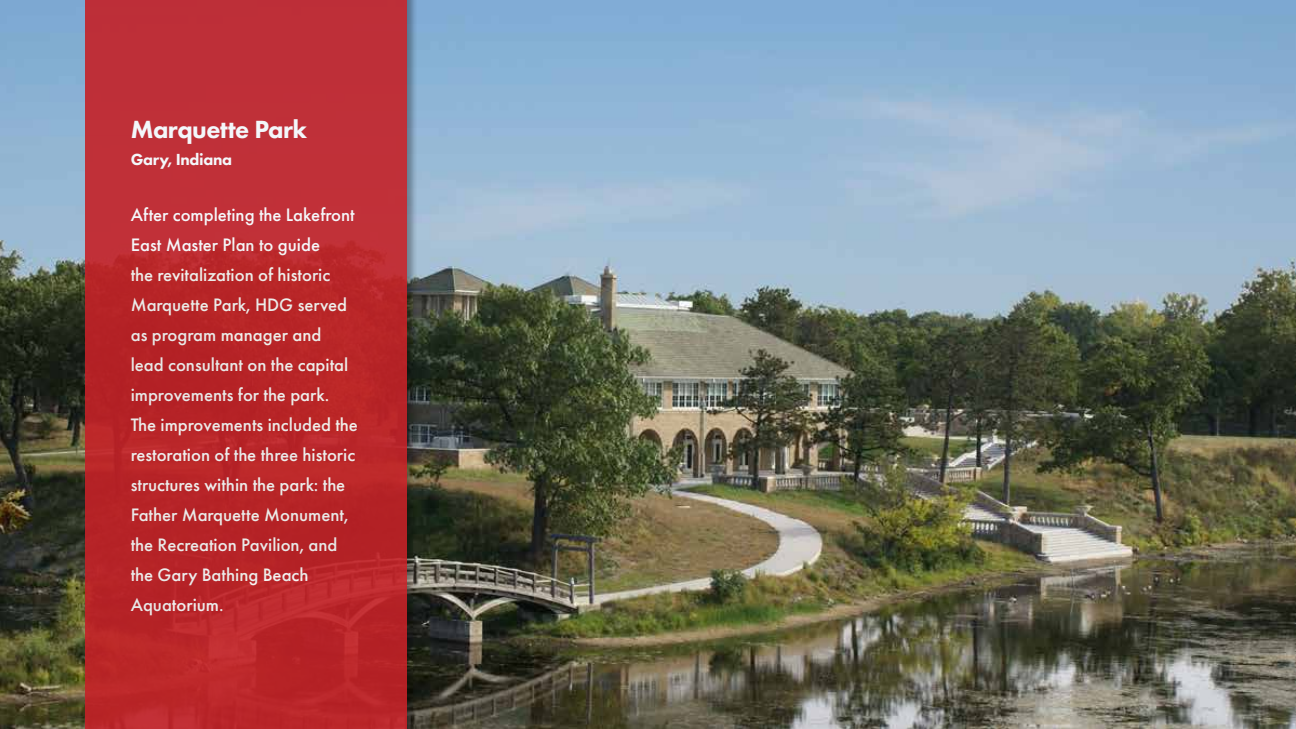
<style>
.page{position:relative;width:1296px;height:729px;background:#fff}
.page>*{position:absolute;margin:0;border:0;box-sizing:border-box;transform-origin:0 0}
.t1{font:800 25.8px "Futura PT";letter-spacing:-.02em;color:#fff}
.t2{font:500 18.75px/30px "Futura PT";color:#fff}
.t3{font:800 16.65px "Futura PT";letter-spacing:-.02em;color:#fff}
</style>
<div class="page">
<img style="left:0;top:0;width:1296px;height:729px">
<div style="left:85px;top:0;width:333px;height:729px;background:#000;opacity:.36"></div>
<div style="left:86px;top:0;width:321px;height:729px;background:linear-gradient(to right,#ba282d,#bb292e)"></div>
<h1 class="t1" style="left:131px;top:113px;width:178px">Marquette Park</h1>
<p class="t3" style="left:131px;top:149px;width:103px">Gary, Indiana</p>
<p class="t2" style="left:131px;top:199px;width:229px">After completing the Lakefront<br>East Master Plan to guide<br>the revitalization of historic<br>Marquette Park, HDG served as program manager and lead consultant on the capital improvements for the park.<br>The improvements included the restoration of the three historic structures within the park: the<br>Father Marquette Monument, the Recreation Pavilion, and the Gary Bathing Beach<br>Aquatorium.</p>
</div>
